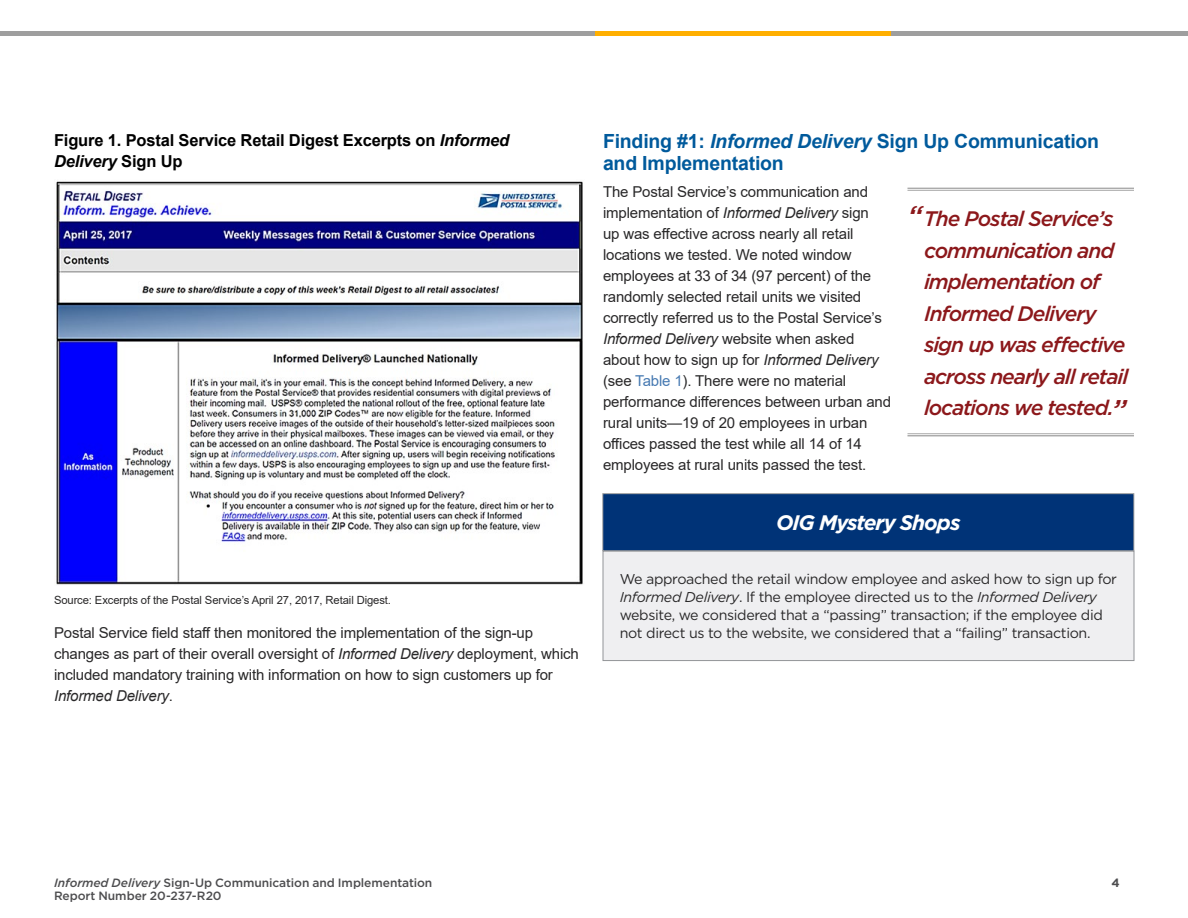
<style>
.page{position:relative;width:1188px;height:918px;background:#fff}
.page>*{position:absolute;margin:0;border:0;box-sizing:border-box;transform-origin:0 0}
.t1{font:italic 500 21px/31.5px "Gotham";letter-spacing:-.05em;color:#8c181b}
.t2{font:italic 700 21px "Gotham";letter-spacing:-.05em;color:#fff}
.t3{font:700 19.5px/21.8px "Arial";letter-spacing:-.01em;color:#005a9c}
.t4{font:700 16.5px/21.8px "Arial";letter-spacing:-.01em;color:#000}
.t5{font:15px/21px "Arial";letter-spacing:-.01em;color:#292829}
.t6{font:14.25px/18px "Gotham";letter-spacing:-.025em;color:#292829}
.t7{font:500 12px/13.5px "Gotham";letter-spacing:-.005em;color:#4d4d4f}
.t8{font:700 12px "Gotham";color:#4d4d4f}
.t9{font:11.25px "Arial";letter-spacing:-.01em;color:#292829}
.s1{font-style:italic}
.s2{color:#477ab2}
.s3{font-size:28.5px}
</style>
<div class="page">
<img style="left:54px;top:181px;width:529px;height:404px">
<hr style="left:908px;top:435px;width:226px;height:1px;background:#ababab">
<hr style="left:908px;top:433px;width:226px;height:1px;background:#ababab">
<hr style="left:908px;top:188px;width:226px;height:1px;background:#ababab">
<hr style="left:908px;top:190px;width:226px;height:1px;background:#ababab">
<div style="left:603px;top:551px;width:531px;height:110px;background:#efeff1"></div>
<div style="left:603px;top:551px;width:531px;height:110px;border:1px solid #939598"></div>
<div style="left:603px;top:494px;width:531px;height:57px;background:#037"></div>
<div style="left:603px;top:494px;width:531px;height:57px;border:1px solid #939598"></div>
<hr style="left:0;top:32px;width:1188px;height:4px;background:#9e9e9e">
<hr style="left:595px;top:32px;width:295px;height:4px;background:#ffaf00">
<p class="t4" style="left:54px;top:129px;width:457px">Figure 1. Postal Service Retail Digest Excerpts on <span class="s1">Informed<br>Delivery</span> Sign Up</p>
<p class="t9" style="left:54px;top:592px;width:339px">Source: Excerpts of the Postal Service’s April 27, 2017, Retail Digest.</p>
<p class="t5" style="left:54px;top:623px;width:526px">Postal Service field staff then monitored the implementation of the sign-up changes as part of their overall oversight of <span class="s1">Informed Delivery</span> deployment, which included mandatory training with information on how to sign customers up for <span class="s1">Informed Delivery</span>.</p>
<h2 class="t3" style="left:603px;top:130px;width:498px">Finding #1: <span class="s1">Informed Delivery</span> Sign Up Communication and Implementation</h2>
<p class="t5" style="left:603px;top:181px;width:290px">The Postal Service’s communication and implementation of <span class="s1">Informed Delivery</span> sign<br>up was effective across nearly all retail locations we tested. We noted window employees at 33 of 34 (97 percent) of the randomly selected retail units we visited correctly referred us to the Postal Service’s <span class="s1">Informed Delivery</span> website when asked about how to sign up for <span class="s1">Informed Delivery </span>(see <span class="s2">Table 1</span>). There were no material performance differences between urban and rural units—19 of 20 employees in urban offices passed the test while all 14 of 14 employees at rural units passed the test.</p>
<h1 class="t1" style="left:924px;top:203px;width:206px;text-indent:-16px"><span class="s3">“</span>The Postal Service’s communication and implementation of<br>Informed Delivery sign up was effective across nearly all retail locations we tested.<span class="s3">”</span></h1>
<h1 class="t2" style="left:776px;top:510px;width:186px">OIG Mystery Shops</h1>
<p class="t6" style="left:620px;top:570px;width:499px">We approached the retail window employee and asked how to sign up for <span class="s1">Informed Delivery</span>. If the employee directed us to the <span class="s1">Informed Delivery </span>website, we considered that a “passing” transaction; if the employee did not direct us to the website, we considered that a “failing” transaction.</p>
<p class="t7" style="left:54px;top:875px;width:380px"><span class="s1">Informed Delivery</span> Sign-Up Communication and Implementation<br>Report Number 20-237-R20</p>
<p class="t8" style="left:1111px;top:875px;width:10px">4</p>
</div>
